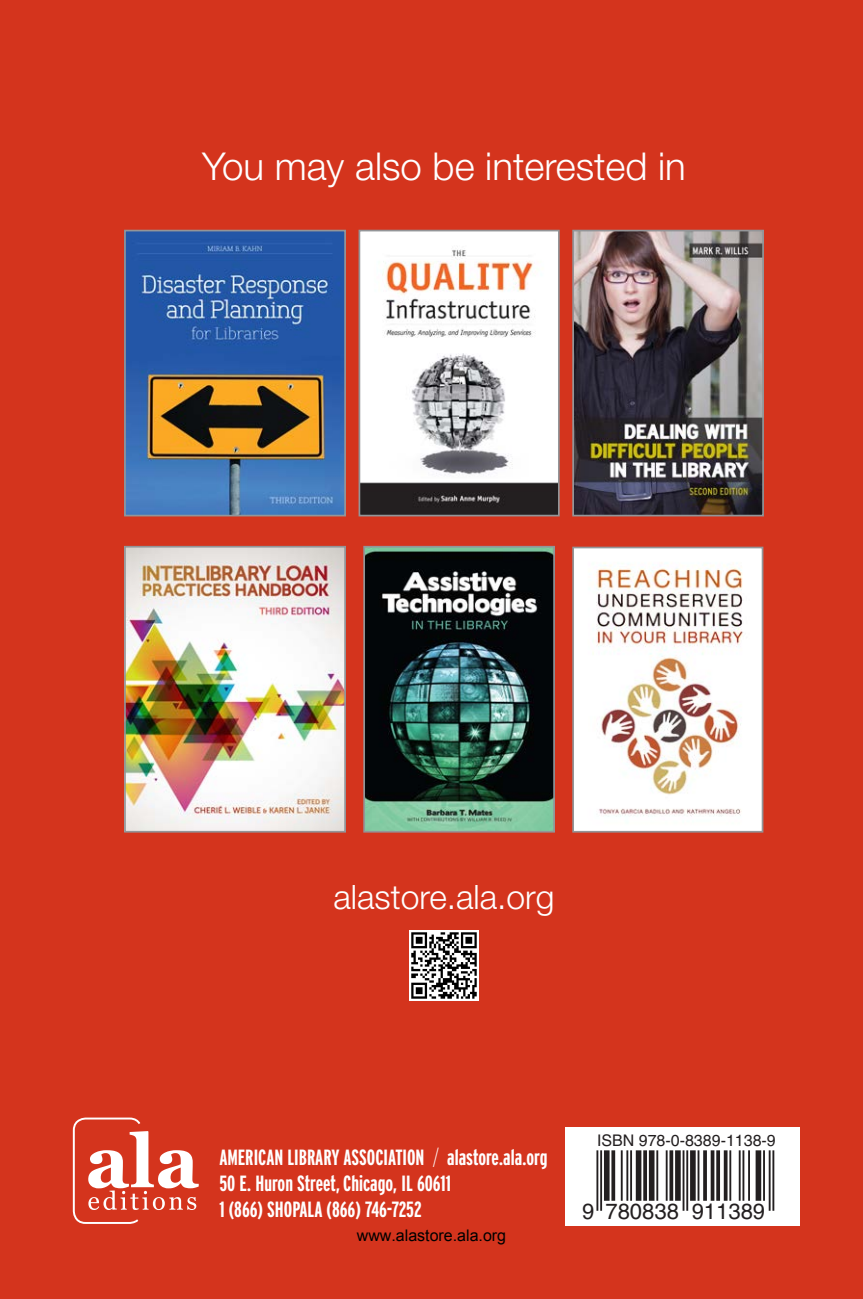
<style>
.page{position:relative;width:863px;height:1299px;background:#fff}
.page>*{position:absolute;margin:0;border:0;box-sizing:border-box;transform-origin:0 0}
.t1{font:300 38.4px "Helvetica Neue";color:#fff}
.t2{font:300 33.6px "Helvetica Neue";color:#fff}
.t3{font:700 extra-condensed 22px/26px "Interstate";color:#fff}
.t4{font:22px "Helvetica";color:#231f20}
.t5{font:16px "Helvetica";color:#231f20}
.t6{font:16px "Arial";color:#000}
.s1{font-weight:200;font-stretch:condensed}
</style>
<div class="page">
<div style="left:0;top:0;width:863px;height:1298px;background:#d4341d"></div>
<svg style="left:73px;top:1117px;width:126px;height:106px"></svg>
<div style="left:565px;top:1127px;width:234px;height:98px;background:#fff"></div>
<img style="left:409px;top:930px;width:70px;height:70px">
<img style="left:127px;top:233px;width:216px;height:280px">
<div style="left:124px;top:230px;width:222px;height:286px;border:2px solid #939598"></div>
<img style="left:127px;top:549px;width:216px;height:280px">
<div style="left:124px;top:546px;width:222px;height:286px;border:2px solid #939598"></div>
<img style="left:362px;top:233px;width:195px;height:280px">
<div style="left:359px;top:230px;width:201px;height:286px;border:2px solid #939598"></div>
<img style="left:575px;top:233px;width:186px;height:280px">
<div style="left:572px;top:230px;width:192px;height:286px;border:2px solid #939598"></div>
<img style="left:575px;top:549px;width:185px;height:280px">
<div style="left:572px;top:546px;width:191px;height:286px;border:2px solid #939598"></div>
<img style="left:366px;top:549px;width:186px;height:280px">
<div style="left:363px;top:546px;width:192px;height:286px;border:2px solid #939598"></div>
<hr style="left:596px;top:1150px;width:2px;height:60px;background:#231f20">
<hr style="left:600px;top:1150px;width:2px;height:60px;background:#231f20">
<div style="left:604px;top:1150px;width:6px;height:50px;background:#231f20"></div>
<svg style="left:611px;top:1150px;width:4px;height:50px"></svg>
<hr style="left:621px;top:1150px;width:2px;height:50px;background:#231f20">
<hr style="left:626px;top:1150px;width:2px;height:50px;background:#231f20">
<hr style="left:630px;top:1150px;width:2px;height:50px;background:#231f20">
<div style="left:636px;top:1150px;width:5px;height:50px;background:#231f20"></div>
<svg style="left:643px;top:1150px;width:4px;height:50px"></svg>
<div style="left:649px;top:1150px;width:5px;height:50px;background:#231f20"></div>
<hr style="left:656px;top:1150px;width:2px;height:50px;background:#231f20">
<hr style="left:666px;top:1150px;width:2px;height:50px;background:#231f20">
<svg style="left:669px;top:1150px;width:4px;height:50px"></svg>
<div style="left:675px;top:1150px;width:6px;height:50px;background:#231f20"></div>
<hr style="left:683px;top:1150px;width:1px;height:60px;background:#231f20">
<hr style="left:686px;top:1150px;width:2px;height:60px;background:#231f20">
<div style="left:690px;top:1150px;width:6px;height:50px;background:#231f20"></div>
<hr style="left:697px;top:1150px;width:2px;height:50px;background:#231f20">
<svg style="left:703px;top:1150px;width:4px;height:50px"></svg>
<hr style="left:711px;top:1150px;width:3px;height:50px;background:#231f20">
<svg style="left:716px;top:1150px;width:4px;height:50px"></svg>
<hr style="left:724px;top:1150px;width:3px;height:50px;background:#231f20">
<hr style="left:729px;top:1150px;width:2px;height:50px;background:#231f20">
<hr style="left:739px;top:1150px;width:2px;height:50px;background:#231f20">
<hr style="left:742px;top:1150px;width:2px;height:50px;background:#231f20">
<hr style="left:748px;top:1150px;width:2px;height:50px;background:#231f20">
<div style="left:756px;top:1150px;width:5px;height:50px;background:#231f20"></div>
<hr style="left:763px;top:1150px;width:2px;height:50px;background:#231f20">
<hr style="left:769px;top:1150px;width:1px;height:60px;background:#231f20">
<hr style="left:772px;top:1150px;width:2px;height:60px;background:#231f20">
<h1 class="t1" style="left:202px;top:142px;width:485px">You may also be interested in</h1>
<h2 class="t2" style="left:333px;top:876px;width:223px">alastore.ala.org</h2>
<p class="t3" style="left:219px;top:1144px;width:330px">AMERICAN LIBRARY ASSOCIATION <span class="s1">/</span> alastore.ala.org<br>50 E. Huron Street, Chicago, IL 60611<br>1 (866) SHOPALA (866) 746-7252</p>
<p class="t6" style="left:357px;top:1224px;width:151px">www.alastore.ala.org</p>
<p class="t5" style="left:597px;top:1131px;width:180px">ISBN 978-0-8389-1138-9</p>
<p class="t4" style="left:582px;top:1198px;width:14px">9</p>
<p class="t4" style="left:692px;top:1198px;width:75px">911389</p>
<p class="t4" style="left:605px;top:1198px;width:75px">780838</p>
</div>
